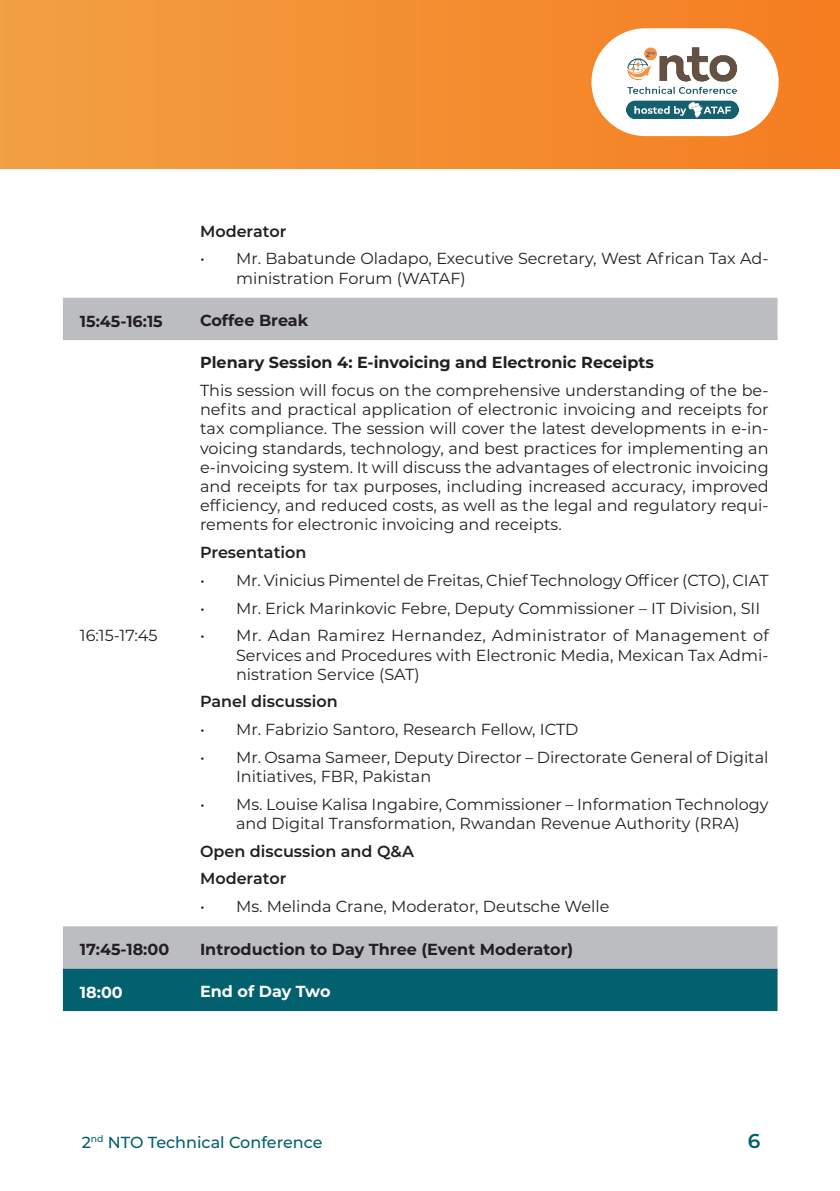
<style>
.page{position:relative;width:840px;height:1191px;background:#fff}
.page>*{position:absolute;margin:0;border:0;box-sizing:border-box;transform-origin:0 0}
.t1{font:600 20px "Montserrat";color:#02606f}
.t2{font:16px/19.2px "Montserrat";color:#231f20}
.t3{font:700 16px "Montserrat";color:#231f20}
.subheadline_semibold{font:600 16px "Montserrat";color:#231f20}
.t4{font:500 16px "Montserrat";color:#02606f}
.t5{font:700 16px "Montserrat";color:#fff}
</style>
<div class="page">
<div style="left:0;top:0;width:839px;height:168px;background:linear-gradient(to right,#f2a043,#f57e21)"></div>
<svg style="left:63px;top:298px;width:714px;height:670px"></svg>
<div style="left:63px;top:968px;width:714px;height:43px;background:#02606f"></div>
<div style="left:591px;top:28px;width:187px;height:108px;background:#fff;border-radius:54px"></div>
<img style="left:626px;top:48px;width:111px;height:70px">
<p class="subheadline_semibold" style="left:200px;top:220px;width:88px">Moderator</p>
<p class="t2" style="left:236px;top:248px;width:533px;text-indent:-36px">• Mr. Babatunde Oladapo, Executive Secretary, West African Tax Ad&shy;ministration Forum (WATAF)</p>
<p class="t3" style="left:80px;top:309px;width:84px">15:45-16:15</p>
<p class="t3" style="left:200px;top:309px;width:110px">Coffee Break</p>
<p class="t2" style="left:80px;top:625px;width:79px">16:15-17:45</p>
<p class="t3" style="left:200px;top:351px;width:455px">Plenary Session 4: E-invoicing and Electronic Receipts</p>
<p class="t2" style="left:200px;top:380px;width:569px;text-align:justify">This session will focus on the comprehensive understanding of the be&shy;nefits and practical application of electronic invoicing and receipts for tax compliance. The session will cover the latest developments in e-in&shy;voicing standards, technology, and best practices for implementing an e-invoicing system. It will discuss the advantages of electronic invoicing and receipts for tax purposes, including increased accuracy, improved efficiency, and reduced costs, as well as the legal and regulatory requi&shy;rements for electronic invoicing and receipts.</p>
<p class="subheadline_semibold" style="left:200px;top:541px;width:108px">Presentation</p>
<p class="t2" style="left:200px;top:570px;width:569px">• Mr. Vinicius Pimentel de Freitas, Chief Technology Officer (CTO), CIAT</p>
<p class="t2" style="left:200px;top:598px;width:561px">• Mr. Erick Marinkovic Febre, Deputy Commissioner – IT Division, SII</p>
<p class="t2" style="left:236px;top:625px;width:534px;text-align:justify;text-indent:-36px">• Mr. Adan Ramirez Hernandez, Administrator of Management of Services and Procedures with Electronic Media, Mexican Tax Admi&shy;nistration Service (SAT)</p>
<p class="subheadline_semibold" style="left:200px;top:690px;width:139px">Panel discussion</p>
<p class="t2" style="left:200px;top:719px;width:380px">• Mr. Fabrizio Santoro, Research Fellow, ICTD</p>
<p class="t2" style="left:236px;top:747px;width:533px;text-indent:-36px">• Mr. Osama Sameer, Deputy Director – Directorate General of Digital<br>Initiatives, FBR, Pakistan</p>
<p class="t2" style="left:200px;top:794px;width:569px;text-align:center">• Ms. Louise Kalisa Ingabire, Commissioner – Information Technology and Digital Transformation, Rwandan Revenue Authority (RRA)</p>
<p class="subheadline_semibold" style="left:200px;top:839px;width:215px">Open discussion and Q&amp;A</p>
<p class="subheadline_semibold" style="left:200px;top:867px;width:88px">Moderator</p>
<p class="t2" style="left:200px;top:896px;width:410px">• Ms. Melinda Crane, Moderator, Deutsche Welle</p>
<p class="t3" style="left:80px;top:938px;width:91px">17:45-18:00</p>
<p class="t3" style="left:200px;top:937px;width:374px">Introduction to Day Three (Event Moderator)</p>
<p class="t5" style="left:80px;top:980px;width:44px">18:00</p>
<p class="t5" style="left:200px;top:979px;width:132px">End of Day Two</p>
<p class="t4" style="left:82px;top:1130px;width:242px">2<sup>nd</sup> NTO Technical Conference</p>
<p class="t1" style="left:747px;top:1126px;width:14px">6</p>
</div>
